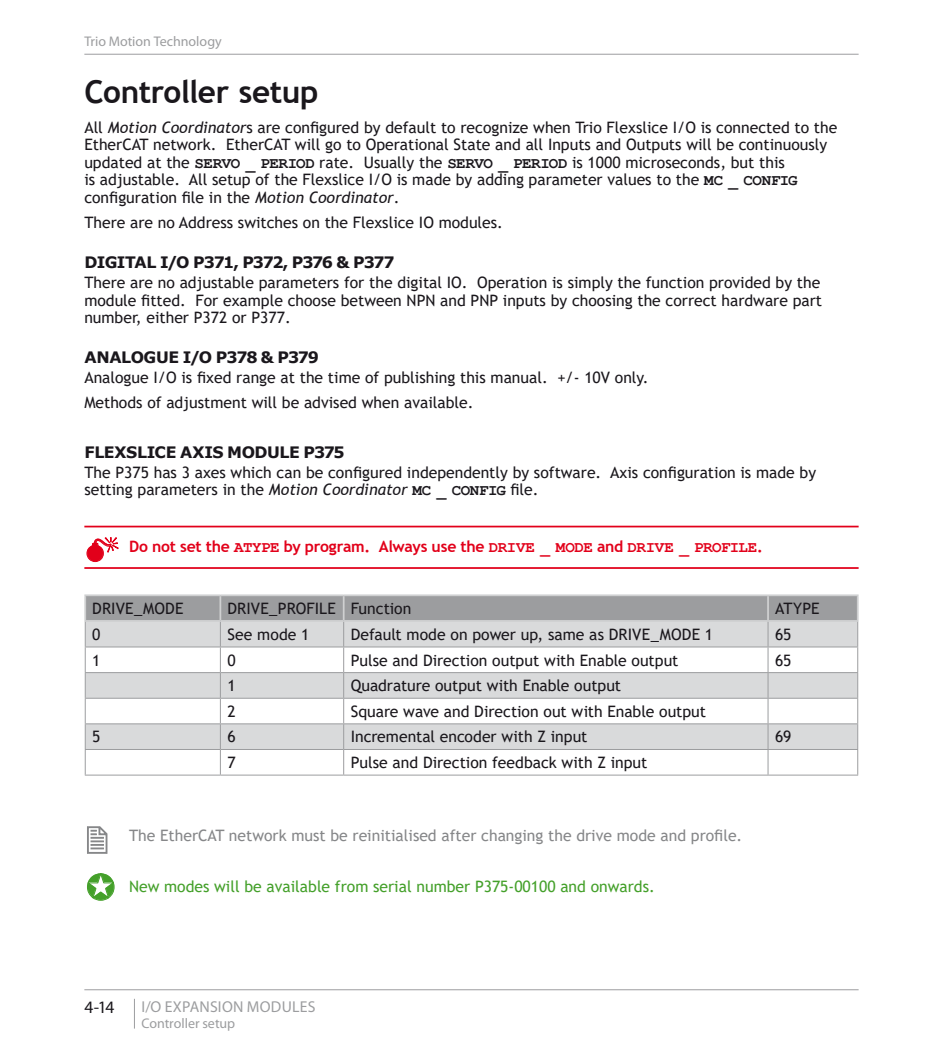
<style>
.page{position:relative;width:943px;height:1062px;background:#fff}
.page>*{position:absolute;margin:0;border:0;box-sizing:border-box;transform-origin:0 0}
.Heading_1_NOT_CMD{font:700 31.5px "Trebuchet MS";letter-spacing:-.015em;color:#1a171c}
.t1{font:17.5px "Myriad Pro";color:#1a171c}
.table_body{font:15.75px/17.5px "Trebuchet MS";color:#1a171c}
.t2{font:15.75px "Trebuchet MS";color:#868789}
.t3{font:700 15.75px "Trebuchet MS";letter-spacing:-.015em;color:#e2001a}
.t4{font:15.75px "Trebuchet MS";color:#44a02a}
.Heading_2{font:700 15.75px "Verdana";letter-spacing:-.04em;color:#1a171c}
.Heading_2-2{font:700 15.75px "Verdana";letter-spacing:-.07em;color:#1a171c}
.t5{font:15.75px "Myriad Pro";letter-spacing:.015em;color:#9c9d9f}
.t6{font:14px "Myriad Pro";color:#9c9d9f}
.s1{font-style:italic}
.s2{font-family:"Courier New";font-weight:700}
.s3{font-family:"Courier New"}
</style>
<div class="page">
<hr style="left:84px;top:989px;width:774px;height:1px;background:#9c9d9f">
<hr style="left:134px;top:998px;width:1px;height:30px;background:#9c9d9f">
<hr style="left:84px;top:54px;width:774px;height:1px;background:#9c9d9f">
<hr style="left:84px;top:525px;width:774px;height:2px;background:#e2001a">
<hr style="left:84px;top:567px;width:774px;height:2px;background:#e2001a">
<hr style="left:84px;top:594px;width:136px;height:2px;background:#cfd0d1">
<hr style="left:84px;top:596px;width:2px;height:24px;background:#cfd0d1">
<hr style="left:220px;top:594px;width:124px;height:2px;background:#cfd0d1">
<hr style="left:344px;top:594px;width:424px;height:2px;background:#cfd0d1">
<hr style="left:768px;top:594px;width:90px;height:2px;background:#cfd0d1">
<hr style="left:84px;top:620px;width:136px;height:2px;background:#cfd0d1">
<svg style="left:85px;top:596px;width:773px;height:178px"></svg>
<hr style="left:85px;top:774px;width:135px;height:1px;background:#9c9d9f">
<hr style="left:220px;top:774px;width:124px;height:1px;background:#9c9d9f">
<hr style="left:344px;top:774px;width:424px;height:1px;background:#9c9d9f">
<hr style="left:768px;top:774px;width:90px;height:1px;background:#9c9d9f">
<svg style="left:87px;top:826px;width:21px;height:28px"></svg>
<svg style="left:86px;top:537px;width:33px;height:25px"></svg>
<svg style="left:87px;top:873px;width:28px;height:28px"></svg>
<p class="t6" style="left:84px;top:33px;width:139px">Trio Motion Technology</p>
<p class="Heading_1_NOT_CMD" style="left:84px;top:72px;width:236px">Controller setup</p>
<p class="table_body" style="left:84px;top:118px;width:754px">All <span class="s1">Motion Coordinator</span>s are configured by default to recognize when Trio Flexslice I/O is connected to the EtherCAT network. EtherCAT will go to Operational State and all Inputs and Outputs will be continuously updated at the <span class="s2">SERVO _ PERIOD</span> rate. Usually the <span class="s2">SERVO _ PERIOD</span> is 1000 microseconds, but this<br>is adjustable. All setup of the Flexslice I/O is made by adding parameter values to the <span class="s2">MC _ CONFIG </span>configuration file in the <span class="s1">Motion Coordinator</span>.</p>
<p class="table_body" style="left:84px;top:213px;width:420px">There are no Address switches on the Flexslice IO modules.</p>
<p class="Heading_2-2" style="left:85px;top:251px;width:311px">DIGITAL I/O P371, P372, P376 &amp; P377</p>
<p class="table_body" style="left:84px;top:274px;width:739px;text-align:justify">There are no adjustable parameters for the digital IO. Operation is simply the function provided by the module fitted. For example choose between NPN and PNP inputs by choosing the correct hardware part number, either P372 or P377.</p>
<p class="Heading_2" style="left:85px;top:346px;width:236px">ANALOGUE I/O P378 &amp; P379</p>
<p class="table_body" style="left:84px;top:368px;width:565px">Analogue I/O is fixed range at the time of publishing this manual. +/- 10V only.</p>
<p class="table_body" style="left:84px;top:393px;width:390px">Methods of adjustment will be advised when available.</p>
<p class="Heading_2" style="left:85px;top:440px;width:261px">FLEXSLICE AXIS MODULE P375</p>
<p class="table_body" style="left:84px;top:463px;width:733px">The P375 has 3 axes which can be configured independently by software. Axis configuration is made by setting parameters in the <span class="s1">Motion Coordinator</span> <span class="s2">MC _ CONFIG</span> file.</p>
<p class="t3" style="left:129px;top:537px;width:635px">Do not set the <span class="s3">ATYPE</span> by program. Always use the <span class="s3">DRIVE _ MODE</span> and <span class="s3">DRIVE _ PROFILE</span>.</p>
<p class="table_body" style="left:92px;top:599px;width:93px">DRIVE_MODE</p>
<p class="table_body" style="left:227px;top:599px;width:110px">DRIVE_PROFILE</p>
<p class="table_body" style="left:351px;top:599px;width:62px">Function</p>
<p class="table_body" style="left:775px;top:599px;width:46px">ATYPE</p>
<p class="table_body" style="left:92px;top:625px;width:10px">0</p>
<p class="table_body" style="left:227px;top:625px;width:84px">See mode 1</p>
<p class="table_body" style="left:351px;top:625px;width:364px">Default mode on power up, same as DRIVE_MODE 1</p>
<p class="table_body" style="left:775px;top:625px;width:18px">65</p>
<p class="table_body" style="left:92px;top:651px;width:10px">1</p>
<p class="table_body" style="left:227px;top:651px;width:10px">0</p>
<p class="table_body" style="left:351px;top:651px;width:329px">Pulse and Direction output with Enable output</p>
<p class="table_body" style="left:775px;top:651px;width:18px">65</p>
<p class="table_body" style="left:227px;top:677px;width:10px">1</p>
<p class="table_body" style="left:351px;top:677px;width:272px">Quadrature output with Enable output</p>
<p class="table_body" style="left:227px;top:702px;width:10px">2</p>
<p class="table_body" style="left:351px;top:702px;width:357px">Square wave and Direction out with Enable output</p>
<p class="table_body" style="left:92px;top:728px;width:10px">5</p>
<p class="table_body" style="left:227px;top:728px;width:10px">6</p>
<p class="table_body" style="left:351px;top:728px;width:238px">Incremental encoder with Z input</p>
<p class="table_body" style="left:775px;top:728px;width:18px">69</p>
<p class="table_body" style="left:227px;top:753px;width:10px">7</p>
<p class="table_body" style="left:351px;top:753px;width:298px">Pulse and Direction feedback with Z input</p>
<p class="t2" style="left:129px;top:825px;width:615px">The EtherCAT network must be reinitialised after changing the drive mode and profile.</p>
<p class="t4" style="left:129px;top:876px;width:527px">New modes will be available from serial number P375-00100 and onwards.</p>
<p class="t1" style="left:84px;top:996px;width:32px">4-14</p>
<p class="t5" style="left:142px;top:996px;width:175px">I/O EXPANSION MODULES</p>
<p class="t6" style="left:141px;top:1014px;width:95px">Controller setup</p>
</div>
